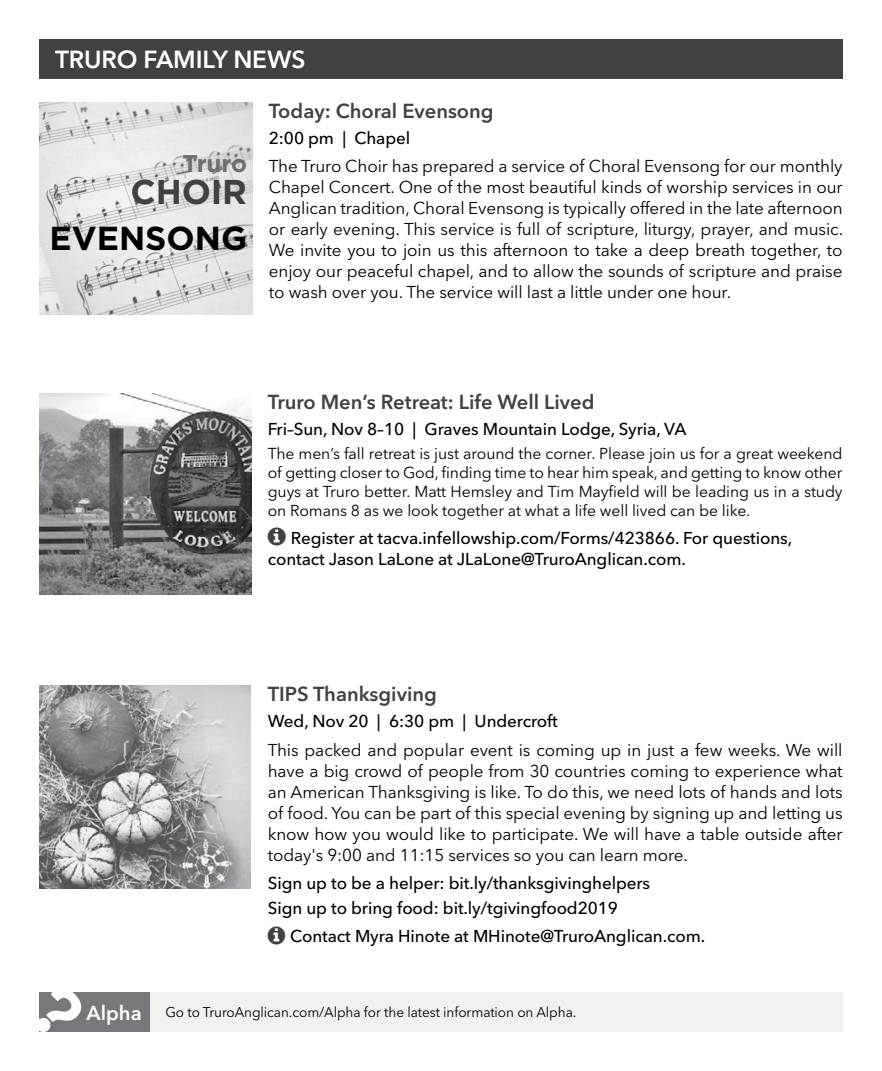
<style>
.page{position:relative;width:882px;height:1071px;background:#fff}
.page>*{position:absolute;margin:0;border:0;box-sizing:border-box;transform-origin:0 0}
.t1{font:700 34.48px "Gotham";letter-spacing:-.005em;color:#414042}
.t2{font:700 33.25px "Gotham";color:#000}
.t3{font:600 24.5px "Avenir Next LT Pro";letter-spacing:-.005em;color:#fff}
.t4{font:700 24.15px "Gotham";letter-spacing:-.015em;color:#6d6e71}
.t5{font:600 20.12px "Avenir Next LT Pro";color:#414042}
.t6{font:17.15px/21px "Avenir Next LT Pro";letter-spacing:-.005em;color:#000}
.t7{font:500 17.15px/21px "Avenir Next LT Pro";letter-spacing:-.005em;color:#000}
.t8{font:15.75px/18.9px "Avenir Next LT Pro";letter-spacing:-.005em;color:#000;text-align:justify}
.t9{font:14px "Avenir Next LT Pro";letter-spacing:-.005em;color:#000}
.s1{font-weight:600;font-size:20.12px;color:#fff}
</style>
<div class="page">
<div style="left:39px;top:992px;width:111px;height:40px;background:#77787b"></div>
<svg style="left:39px;top:992px;width:42px;height:40px"></svg>
<div style="left:150px;top:992px;width:693px;height:40px;background:#f1f1f2"></div>
<div style="left:39px;top:39px;width:804px;height:40px;background:#414042"></div>
<img style="left:40px;top:102px;width:212px;height:213px">
<img style="left:39px;top:394px;width:212px;height:200px">
<img style="left:39px;top:686px;width:211px;height:202px">
<h3 class="t3" style="left:55px;top:45px;width:252px">TRURO FAMILY NEWS</h3>
<p class="t5" style="left:269px;top:98px;width:226px">Today: Choral Evensong</p>
<p class="t7" style="left:269px;top:127px;width:143px">2:00 pm | Chapel</p>
<p class="t6" style="left:269px;top:156px;width:575px">The Truro Choir has prepared a service of Choral Evensong for our monthly Chapel Concert. One of the most beautiful kinds of worship services in our Anglican tradition, Choral Evensong is typically offered in the late afternoon or early evening. This service is full of scripture, liturgy, prayer, and music.<br>We invite you to join us this afternoon to take a deep breath together, to enjoy our peaceful chapel, and to allow the sounds of scripture and praise to wash over you. The service will last a little under one hour.</p>
<h3 class="t4" style="left:183px;top:147px;width:66px">Truro</h3>
<h1 class="t1" style="left:131px;top:169px;width:118px">CHOIR</h1>
<h2 class="t2" style="left:50px;top:217px;width:199px">EVENSONG</h2>
<p class="t5" style="left:268px;top:390px;width:328px">Truro Men’s Retreat: Life Well Lived</p>
<p class="t7" style="left:268px;top:418px;width:420px">Fri–Sun, Nov 8–10 | Graves Mountain Lodge, Syria, VA</p>
<p class="t8" style="left:268px;top:444px;width:576px">The men’s fall retreat is just around the corner. Please join us for a great weekend of getting closer to God, finding time to hear him speak, and getting to know other guys at Truro better. Matt Hemsley and Tim Mayfield will be leading us in a study on Romans 8 as we look together at what a life well lived can be like.</p>
<p class="t7" style="left:268px;top:527px;width:526px;text-indent:23px">Register at tacva.infellowship.com/Forms/423866. For questions, contact Jason LaLone at JLaLone@TruroAnglican.com.</p>
<p class="t5" style="left:268px;top:682px;width:171px">TIPS Thanksgiving</p>
<p class="t7" style="left:268px;top:710px;width:292px">Wed, Nov 20 | 6:30 pm | Undercroft</p>
<p class="t6" style="left:268px;top:739px;width:576px;text-align:justify">This packed and popular event is coming up in just a few weeks. We will have a big crowd of people from 30 countries coming to experience what an American Thanksgiving is like. To do this, we need lots of hands and lots of food. You can be part of this special evening by signing up and letting us know how you would like to participate. We will have a table outside after today's 9:00 and 11:15 services so you can learn more.</p>
<p class="t7" style="left:268px;top:871px;width:384px;line-height:24.8px">Sign up to be a helper: bit.ly/thanksgivinghelpers<br>Sign up to bring food: bit.ly/tgivingfood2019</p>
<p class="t7" style="left:290px;top:926px;width:416px">Contact Myra Hinote at MHinote@TruroAnglican.com.</p>
<p class="t9" style="left:87px;top:1004px;width:491px"><span class="s1">Alpha</span> Go to TruroAnglican.com/Alpha for the latest information on Alpha.</p>
</div>
